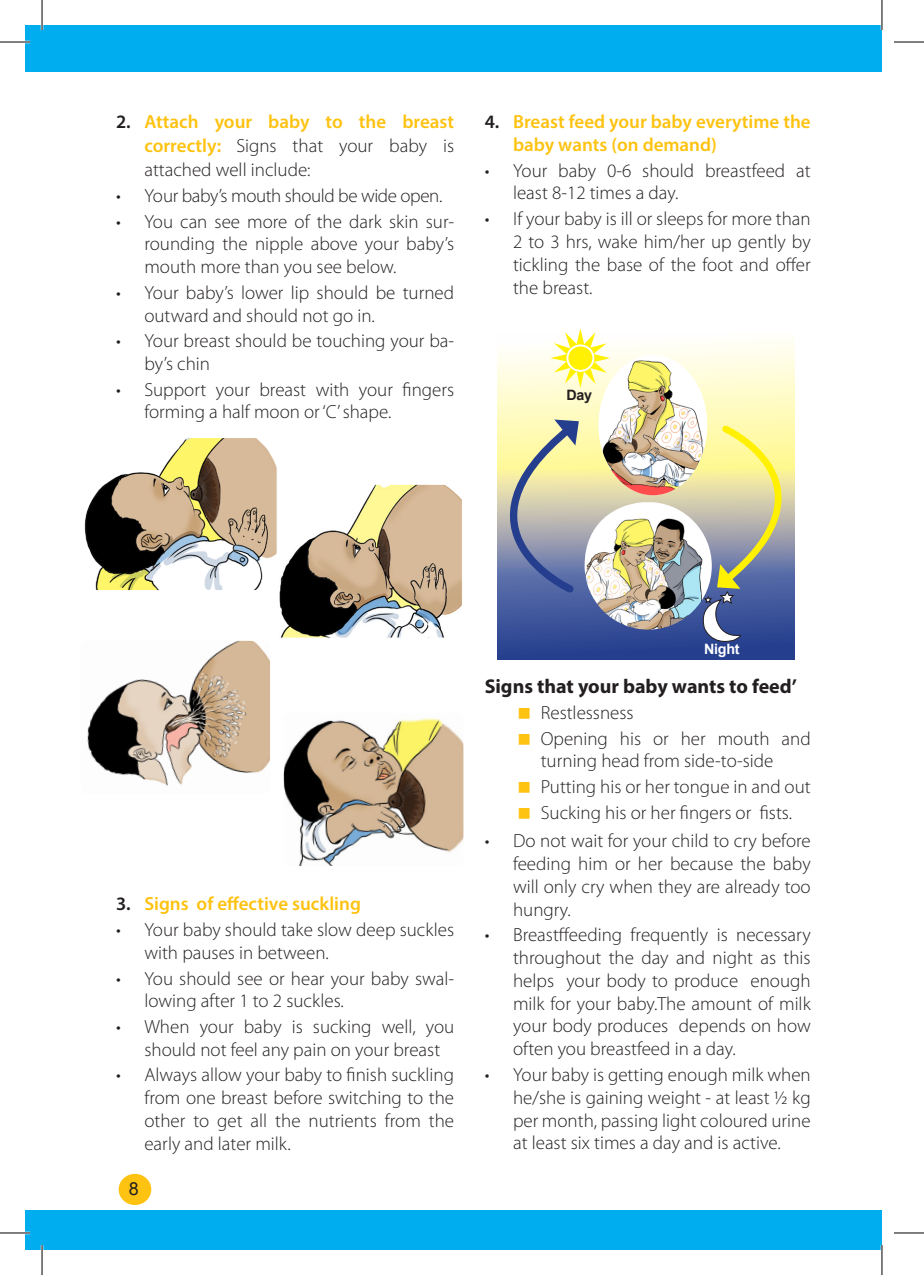
<style>
.page{position:relative;width:924px;height:1275px;background:#fff}
.page>*{position:absolute;margin:0;border:0;box-sizing:border-box;transform-origin:0 0}
.bullets{font:700 20px "Myriad Pro";color:#231f20}
.bullets-2{font:300 19px/22.8px "Myriad Pro";color:#231f20;text-align:justify}
.bullet_indents{font:300 19px/22.8px "Myriad Pro";color:#231f20}
.bullets-3{font:600 19px/22.8px "Myriad Pro";color:#fec210}
.bullets-4{font:300 19px "Myriad Pro";letter-spacing:-.02em;color:#231f20}
.t1{font:18px "Arial";color:#231f20}
.chapter_head{font:700 14.2px "Arial";letter-spacing:-.02em;color:#fff}
.chapter_head-2{font:700 14.2px "Arial";color:#231f20}
.s1{font-weight:600}
.s2{font-weight:600;color:#fec210}
.s3{color:#231f20}
</style>
<div class="page">
<div style="left:119px;top:1173px;width:32px;height:32px;background:#fec210;border-radius:50%"></div>
<img style="left:279px;top:486px;width:181px;height:150px">
<div style="left:273px;top:484px;width:189px;height:154px;border:1px solid #fff;border-radius:7px"></div>
<img style="left:84px;top:439px;width:191px;height:151px">
<div style="left:79px;top:437px;width:198px;height:153px;border:1px solid #fff;border-radius:7px"></div>
<img style="left:87px;top:642px;width:181px;height:144px">
<div style="left:81px;top:640px;width:189px;height:154px;border:1px solid #fff;border-radius:7px"></div>
<svg style="left:283px;top:718px;width:181px;height:148px"></svg>
<svg style="left:497px;top:341px;width:296px;height:318px"></svg>
<svg style="left:443px;top:418px;width:137px;height:178px"></svg>
<img style="left:598px;top:355px;width:108px;height:140px">
<svg style="left:550px;top:328px;width:60px;height:60px"></svg>
<div style="left:567px;top:345px;width:26px;height:26px;background:#fff101;border-radius:50%"></div>
<div style="left:566px;top:344px;width:28px;height:28px;border:2px solid #fff;border-radius:50%"></div>
<svg style="left:697px;top:422px;width:98px;height:224px"></svg>
<img style="left:584px;top:502px;width:127px;height:127px;border-radius:62px">
<div style="left:25px;top:25px;width:856px;height:46px;background:#00aeef"></div>
<div style="left:25px;top:1210px;width:856px;height:40px;background:#00aeef"></div>
<hr style="left:0;top:41px;width:30px;height:2px;background:#fff">
<hr style="left:0;top:1231px;width:30px;height:3px;background:#fff">
<hr style="left:41px;top:0;width:2px;height:30px;background:#fff">
<hr style="left:41px;top:1245px;width:2px;height:30px;background:#fff">
<hr style="left:880px;top:0;width:2px;height:30px;background:#fff">
<hr style="left:880px;top:1245px;width:2px;height:30px;background:#fff">
<hr style="left:0;top:42px;width:30px;height:1px;background:#000">
<hr style="left:893px;top:42px;width:30px;height:1px;background:#000">
<hr style="left:0;top:1232px;width:30px;height:1px;background:#000">
<hr style="left:893px;top:1232px;width:30px;height:1px;background:#000">
<hr style="left:42px;top:0;width:1px;height:30px;background:#000">
<hr style="left:42px;top:1245px;width:1px;height:30px;background:#000">
<hr style="left:881px;top:0;width:1px;height:30px;background:#000">
<hr style="left:881px;top:1245px;width:1px;height:30px;background:#000">
<p class="bullets-2" style="left:144px;top:110px;width:311px;line-height:24px;text-indent:-28px"><span class="s1">2.</span> <span class="s2">Attach your baby to the breast correctly:</span> Signs that your baby is attached well include:</p>
<p class="bullets-4" style="left:116px;top:184px;width:328px">• Your baby’s mouth should be wide open.</p>
<p class="bullets-2" style="left:144px;top:210px;width:311px;text-indent:-28px">• You can see more of the dark skin sur&shy;rounding the nipple above your baby’s mouth more than you see below.</p>
<p class="bullets-2" style="left:144px;top:281px;width:311px;text-indent:-28px">• Your baby’s lower lip should be turned outward and should not go in.</p>
<p class="bullets-2" style="left:144px;top:329px;width:311px;text-indent:-28px">• Your breast should be touching your ba&shy;by’s chin</p>
<p class="bullets-2" style="left:144px;top:378px;width:311px;text-indent:-28px">• Support your breast with your fingers forming a half moon or ‘C’ shape.</p>
<p class="bullets-3" style="left:513px;top:110px;width:299px;text-indent:-28px"><span class="s3">4.</span> Breast feed your baby everytime the baby wants (on demand)</p>
<p class="bullets-2" style="left:513px;top:159px;width:299px;text-indent:-28px">• Your baby 0-6 should breastfeed at least 8-12 times a day.</p>
<p class="bullets-2" style="left:513px;top:207px;width:299px;text-indent:-28px">• If your baby is ill or sleeps for more than 2 to 3 hrs, wake him/her up gently by tickling the base of the foot and offer the breast.</p>
<p class="chapter_head-2" style="left:566px;top:385px;width:27px">Day</p>
<p class="bullets-3" style="left:116px;top:892px;width:246px"><span class="s3">3.</span> Signs of effective suckling</p>
<p class="bullets-2" style="left:144px;top:918px;width:311px;text-indent:-28px">• Your baby should take slow deep suckles with pauses in between.</p>
<p class="bullets-2" style="left:144px;top:966px;width:311px;text-indent:-28px">• You should see or hear your baby swal&shy;lowing after 1 to 2 suckles.</p>
<p class="bullets-2" style="left:144px;top:1015px;width:311px;text-indent:-28px">• When your baby is sucking well, you should not feel any pain on your breast</p>
<p class="bullets-2" style="left:144px;top:1063px;width:311px;text-indent:-28px">• Always allow your baby to finish suckling from one breast before switching to the other to get all the nutrients from the early and later milk.</p>
<p class="t1" style="left:129px;top:1176px;width:12px">8</p>
<p class="chapter_head" style="left:703px;top:640px;width:37px">Night</p>
<p class="bullets" style="left:484px;top:673px;width:314px">Signs that your baby wants to feed’</p>
<p class="bullet_indents" style="left:540px;top:701px;width:94px">Restlessness</p>
<p class="bullet_indents" style="left:540px;top:726px;width:271px">Opening his or her mouth and turning head from side-to-side</p>
<p class="bullet_indents" style="left:540px;top:775px;width:271px">Putting his or her tongue in and out</p>
<p class="bullet_indents" style="left:540px;top:800px;width:253px">Sucking his or her fingers or fists.</p>
<p class="bullets-2" style="left:513px;top:829px;width:299px;text-indent:-28px">• Do not wait for your child to cry before feeding him or her because the baby will only cry when they are already too hungry.</p>
<p class="bullets-2" style="left:513px;top:923px;width:299px;text-indent:-28px">• Breastffeeding frequently is necessary throughout the day and night as this helps your body to produce enough milk for your baby.The amount of milk your body produces depends on how often you breastfeed in a day.</p>
<p class="bullets-2" style="left:513px;top:1063px;width:299px;text-indent:-28px">• Your baby is getting enough milk when he/she is gaining weight - at least ½ kg per month, passing light coloured urine at least six times a day and is active.</p>
</div>
